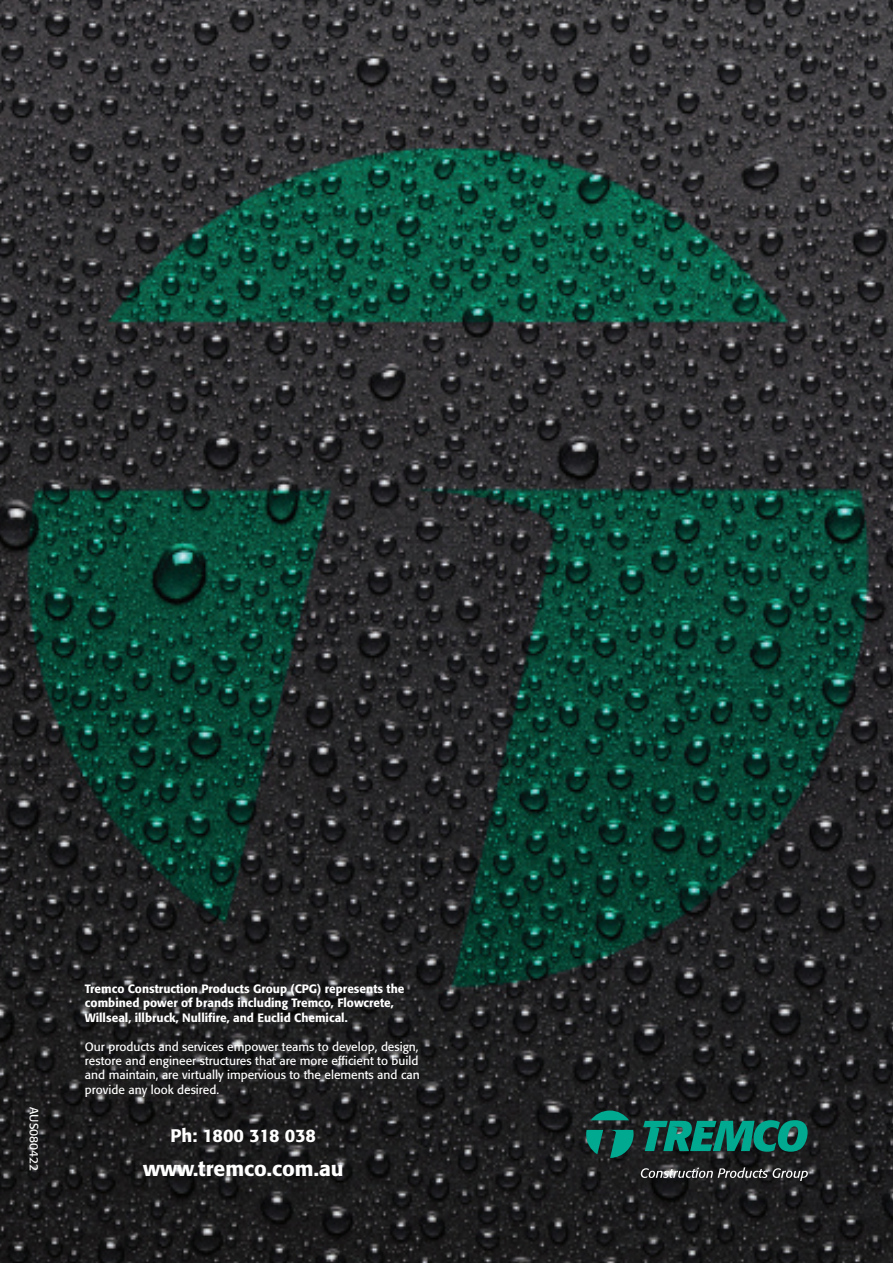
<style>
.page{position:relative;width:893px;height:1263px;background:#fff}
.page>*{position:absolute;margin:0;border:0;box-sizing:border-box;transform-origin:0 0}
.t1{font:500 21px "Formata";color:#fff}
.t2{font:500 18px "Formata";letter-spacing:-.01em;color:#fff}
.t3{font:12px/14.4px "Formata";color:#fff;text-align:justify}
.t4{font:500 12px/14.4px "Formata";color:#fff}
</style>
<div class="page">
<img style="left:0;top:0;width:893px;height:1263px">
<svg style="left:591px;top:1110px;width:38px;height:10px"></svg>
<svg style="left:586px;top:1130px;width:48px;height:28px"></svg>
<svg style="left:643px;top:1120px;width:165px;height:32px;background:#0c7565"></svg>
<svg style="left:641px;top:1167px;width:167px;height:14px;background:#515152"></svg>
<p class="t3" style="left:41px;top:1107px;width:65px;rotate:90deg">AUS080422</p>
<p class="t4" style="left:85px;top:981px;width:321px">Tremco Construction Products Group (CPG) represents the combined power of brands including Tremco, Flowcrete,<br>Willseal, illbruck, Nullifire, and Euclid Chemical.</p>
<p class="t3" style="left:85px;top:1039px;width:336px">Our products and services empower teams to develop, design, restore and engineer structures that are more efficient to build and maintain, are virtually impervious to the elements and can provide any look desired.</p>
<h2 class="t2" style="left:171px;top:1124px;width:147px">Ph: 1800 318 038</h2>
<h1 class="t1" style="left:143px;top:1155px;width:202px">www.tremco.com.au</h1>
</div>
